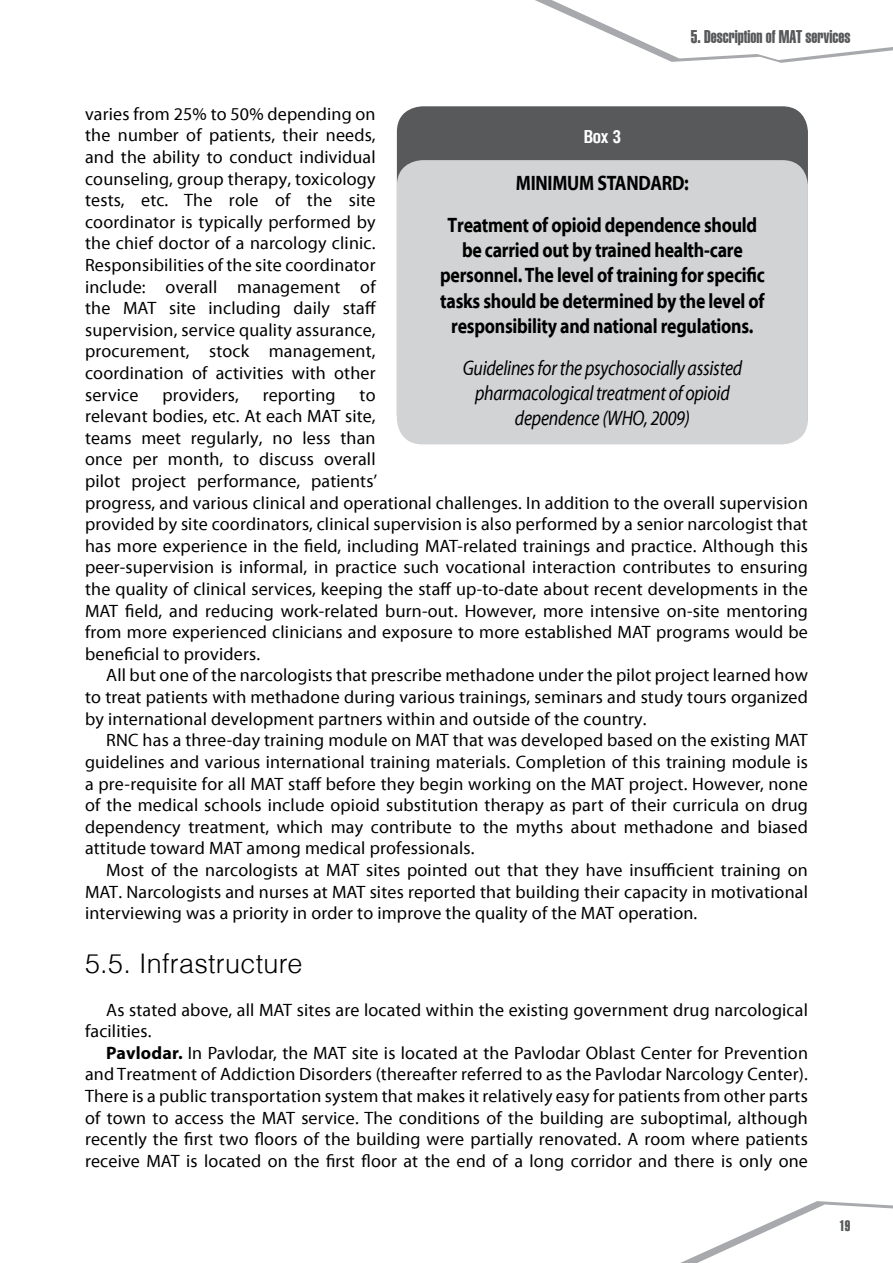
<style>
.page{position:relative;width:893px;height:1263px;background:#fff}
.page>*{position:absolute;margin:0;border:0;box-sizing:border-box;transform-origin:0 0}
.t1{font:300 27px "Helios";letter-spacing:.01em;color:#000}
.t2{font:21px/25.2px "SM Myriad Pro Bold";letter-spacing:-.015em;color:#000;scale:.85 1}
.t3{font:21px/25.2px "SM Myriad Pro It";letter-spacing:-.015em;color:#000;text-align:center;scale:.85 1}
.t4{font:18px/21.6px "SM Myriad Pro Regular";letter-spacing:.01em;color:#000;text-align:justify}
.t5{font:18px "Helios Extra Compressed";color:#58595b}
.t6{font:700 18px "Helios Cond";color:#fff}
.t7{font:15px "Helios Extra Compressed";color:#58595b}
.s1{font-family:"Myriad Pro";font-weight:700}
</style>
<div class="page">
<div style="left:397px;top:106px;width:411px;height:334px;background:#58595b;border-radius:26px"></div>
<div style="left:397px;top:160px;width:411px;height:284px;background:#d1d3d4;border-radius:26px"></div>
<svg style="left:535px;top:0;width:358px;height:63px"></svg>
<svg style="left:680px;top:1201px;width:213px;height:62px"></svg>
<p class="t5" style="left:691px;top:27px;width:161px">5. Description of MAT services</p>
<p class="t4" style="left:85px;top:103px;width:293px">varies from 25% to 50% depending on the number of patients, their needs, and the ability to conduct individual counseling, group therapy, toxicology tests, etc. The role of the site coordinator is typically performed by the chief doctor of a narcology clinic.<br>Responsibilities of the site coordinator include: overall management of the MAT site including daily staff supervision, service quality assurance, procurement, stock management, coordination of activities with other service</p>
<p class="t6" style="left:584px;top:127px;width:39px">Box 3</p>
<p class="t2" style="left:516px;top:170px;width:31px">Minimum</p>
<p class="t2" style="left:597px;top:170px;width:14px">standard</p>
<p class="t2" style="left:448px;top:161px;width:366px;line-height:42.2px;text-indent:237px">:<br>Treatment of opioid dependence should</p>
<p class="t2" style="left:440px;top:237px;width:383px;text-align:center">be carried out by trained health-care personnel. The level of training for specific tasks should be determined by the level of responsibility and national regulations.</p>
<p class="t3" style="left:463px;top:355px;width:330px">Guidelines for the psychosocially assisted pharmacological treatment of opioid dependence (WHO, 2009)</p>
<p class="t4" style="left:162px;top:383px;width:78px">providers,</p>
<p class="t4" style="left:263px;top:383px;width:75px">reporting</p>
<p class="t4" style="left:85px;top:383px;width:724px;text-align:left;text-indent:275px">to<br>relevant bodies, etc. At each MAT site,<br>teams meet regularly, no less than<br>once per month, to discuss overall<br>pilot project performance, patients’<br>progress, and various clinical and operational challenges. In addition to the overall supervision provided by site coordinators, clinical supervision is also performed by a senior narcologist that has more experience in the field, including MAT-related trainings and practice. Although this peer-supervision is informal, in practice such vocational interaction contributes to ensuring the quality of clinical services, keeping the staff up-to-date about recent developments in the MAT field, and reducing work-related burn-out. However, more intensive on-site mentoring from more experienced clinicians and exposure to more established MAT programs would be beneficial to providers.</p>
<p class="t4" style="left:85px;top:664px;width:724px;text-indent:21px">All but one of the narcologists that prescribe methadone under the pilot project learned how to treat patients with methadone during various trainings, seminars and study tours organized by international development partners within and outside of the country.</p>
<p class="t4" style="left:85px;top:729px;width:724px;text-indent:21px">RNC has a three-day training module on MAT that was developed based on the existing MAT guidelines and various international training materials. Completion of this training module is a pre-requisite for all MAT staff before they begin working on the MAT project. However, none of the medical schools include opioid substitution therapy as part of their curricula on drug dependency treatment, which may contribute to the myths about methadone and biased attitude toward MAT among medical professionals.</p>
<p class="t4" style="left:85px;top:859px;width:724px;text-indent:21px">Most of the narcologists at MAT sites pointed out that they have insufficient training on MAT. Narcologists and nurses at MAT sites reported that building their capacity in motivational interviewing was a priority in order to improve the quality of the MAT operation.</p>
<h1 class="t1" style="left:85px;top:948px;width:219px">5.5. Infrastructure</h1>
<p class="t4" style="left:85px;top:998px;width:724px;text-indent:21px">As stated above, all MAT sites are located within the existing government drug narcological facilities.</p>
<p class="t4" style="left:85px;top:1042px;width:724px;text-indent:21px"><span class="s1">Pavlodar.</span> In Pavlodar, the MAT site is located at the Pavlodar Oblast Center for Prevention and Treatment of Addiction Disorders (thereafter referred to as the Pavlodar Narcology Center).<br>There is a public transportation system that makes it relatively easy for patients from other parts of town to access the MAT service. The conditions of the building are suboptimal, although recently the first two floors of the building were partially renovated. A room where patients receive MAT is located on the first floor at the end of a long corridor and there is only one</p>
<p class="t7" style="left:839px;top:1218px;width:13px">19</p>
</div>
